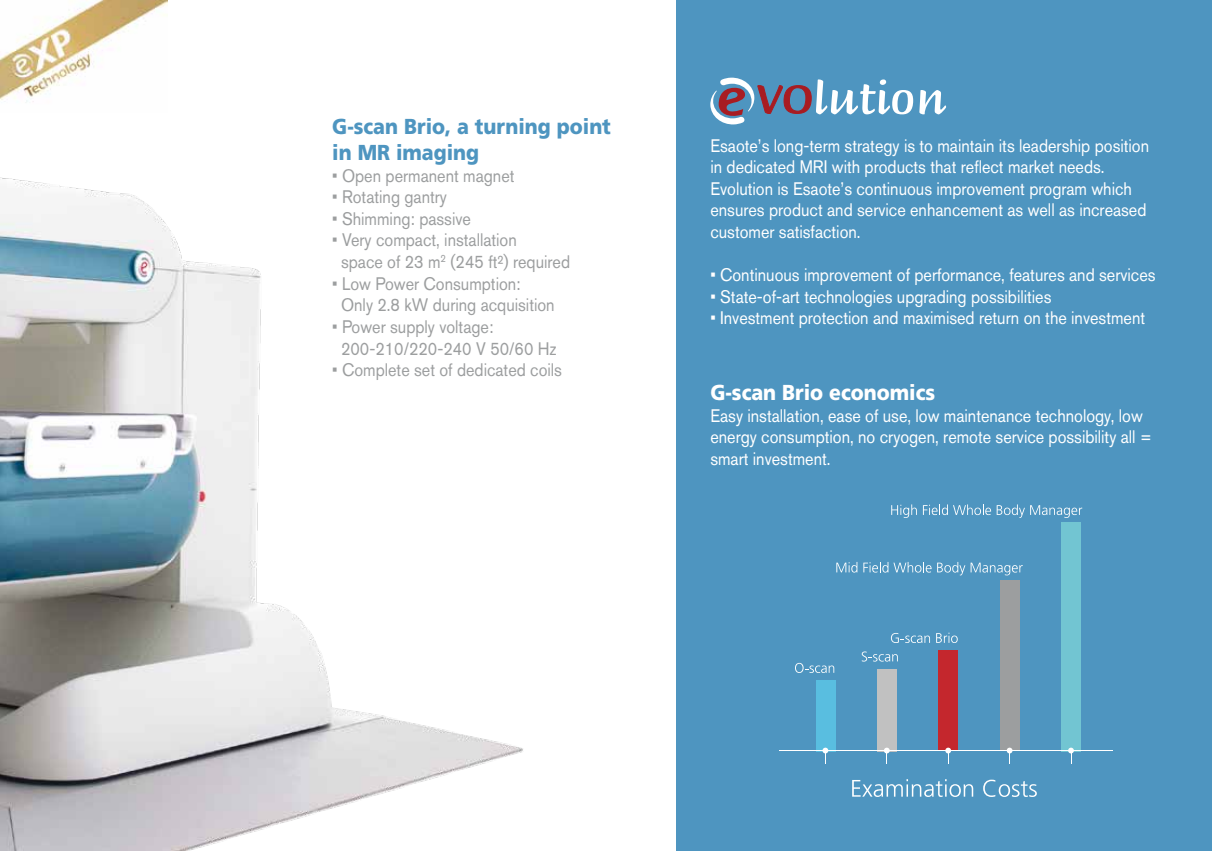
<style>
.page{position:relative;width:1212px;height:851px;background:#fff}
.page>*{position:absolute;margin:0;border:0;box-sizing:border-box;transform-origin:0 0}
.t1{font:900 21.6px/26px "Frutiger LT Std";color:#4e95c0;scale:.9 1}
.t2{font:900 21.6px "Frutiger LT Std";color:#fff;scale:.9 1}
.t3{font:18px/21.6px "Akzidenz Grotesk BQ";color:#fff;scale:.9 1}
.t4{font:18px/21.6px "Akzidenz Grotesk BQ";color:#9c9e9f;scale:.9 1}
</style>
<div class="page">
<div style="left:677px;top:0;width:535px;height:850px;background:#4e95c0"></div>
<img style="left:0;top:0;width:523px;height:850px">
<img style="left:0;top:0;width:167px;height:113px">
<svg style="left:710px;top:77px;width:203px;height:48px"></svg>
<svg style="left:919px;top:90px;width:27px;height:24px"></svg>
<div style="left:816px;top:680px;width:19px;height:71px;background:#59bee0"></div>
<div style="left:877px;top:669px;width:20px;height:82px;background:#c1c1c1"></div>
<div style="left:938px;top:650px;width:19px;height:100px;background:#c4272d"></div>
<div style="left:1000px;top:580px;width:20px;height:170px;background:#9c9e9f"></div>
<div style="left:1061px;top:522px;width:20px;height:229px;background:#72c5d2"></div>
<hr style="left:779px;top:750px;width:334px;height:1px;background:#fff">
<svg style="left:822px;top:747px;width:6px;height:16px"></svg>
<svg style="left:945px;top:747px;width:6px;height:16px"></svg>
<svg style="left:884px;top:747px;width:6px;height:16px"></svg>
<svg style="left:1068px;top:747px;width:6px;height:16px"></svg>
<svg style="left:1007px;top:747px;width:5px;height:16px"></svg>
<svg style="left:852px;top:779px;width:121px;height:17px"></svg>
<svg style="left:983px;top:779px;width:54px;height:17px"></svg>
<svg style="left:891px;top:504px;width:26px;height:14px"></svg>
<svg style="left:923px;top:504px;width:68px;height:11px"></svg>
<svg style="left:997px;top:504px;width:85px;height:14px"></svg>
<svg style="left:836px;top:562px;width:21px;height:10px"></svg>
<svg style="left:863px;top:562px;width:68px;height:10px"></svg>
<svg style="left:937px;top:562px;width:86px;height:13px"></svg>
<svg style="left:891px;top:633px;width:39px;height:10px"></svg>
<svg style="left:936px;top:632px;width:22px;height:11px"></svg>
<svg style="left:862px;top:651px;width:36px;height:10px"></svg>
<svg style="left:795px;top:662px;width:39px;height:11px"></svg>
<p class="t1" style="left:332px;top:113px;width:311px">G-scan Brio, a turning point in MR imaging</p>
<p class="t4" style="left:332px;top:164px;width:204px">• Open permanent magnet</p>
<p class="t4" style="left:332px;top:186px;width:129px">• Rotating gantry</p>
<p class="t4" style="left:332px;top:207px;width:156px">• Shimming: passive</p>
<p class="t4" style="left:341px;top:229px;width:256px;text-indent:-9px">• Very compact, installation<br>space of 23 m<sup>2</sup> (245 ft²) required</p>
<p class="t4" style="left:341px;top:272px;width:239px;text-indent:-9px">• Low Power Consumption:<br>Only 2.8 kW during acquisition</p>
<p class="t4" style="left:341px;top:315px;width:241px;text-indent:-9px">• Power supply voltage:<br>200-210/220-240 V 50/60 Hz</p>
<p class="t4" style="left:332px;top:359px;width:257px">• Complete set of dedicated coils</p>
<p class="t3" style="left:710px;top:134px;width:489px">Esaote’s long-term strategy is to maintain its leadership position in dedicated MRI with products that reflect market needs.<br>Evolution is Esaote’s continuous improvement program which ensures product and service enhancement as well as increased customer satisfaction.</p>
<p class="t3" style="left:710px;top:264px;width:496px">• Continuous improvement of performance, features and services</p>
<p class="t3" style="left:710px;top:285px;width:380px">• State-of-art technologies upgrading possibilities</p>
<p class="t3" style="left:710px;top:307px;width:485px">• Investment protection and maximised return on the investment</p>
<p class="t2" style="left:710px;top:379px;width:251px">G-scan Brio economics</p>
<p class="t3" style="left:710px;top:404px;width:492px">Easy installation, ease of use, low maintenance technology, low energy consumption, no cryogen, remote service possibility all = smart investment.</p>
</div>
